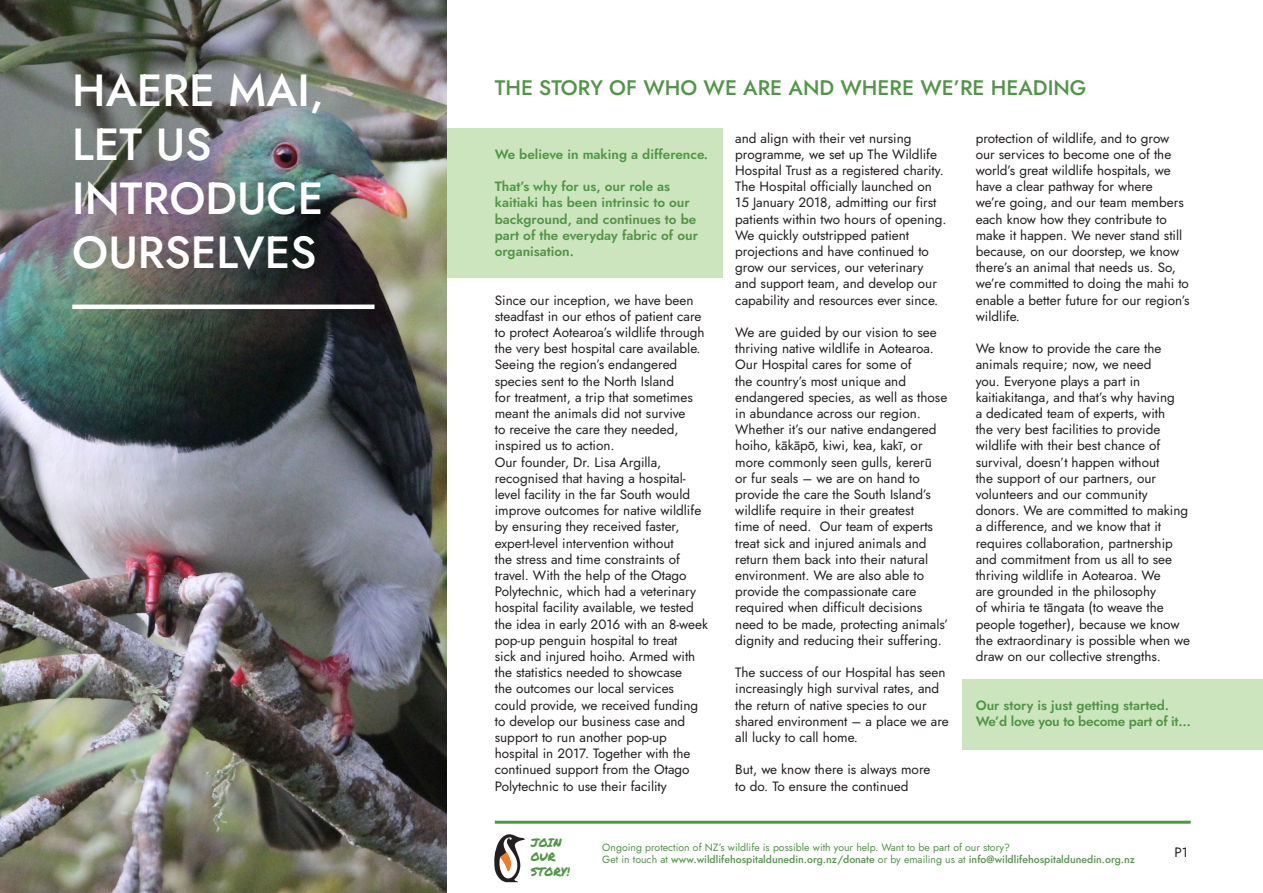
<style>
.page{position:relative;width:1263px;height:893px;background:#fff}
.page>*{position:absolute;margin:0;border:0;box-sizing:border-box;transform-origin:0 0}
.t1{font:500 45px/54px "Jost";color:#fff}
.t2{font:500 21px "Jost";color:#4f9745}
.body_normal{font:13.5px/16.2px "Jost";color:#231f20}
.body_normal-2{font:600 13.5px/16.2px "Jost";color:#4f9745}
.body_normal-3{font:600 13.5px "Jost";letter-spacing:-.02em;color:#4f9745}
.t3{font:12px "Permanent Marker";color:#4f9745}
.t4{font:500 10.5px "Jost";color:#4f9745}
.t5{font:10.5px "Jost";color:#4f9745}
.s1{font-weight:400}
</style>
<div class="page">
<hr style="left:495px;top:821px;width:696px;height:3px;background:#4f9745">
<div style="left:963px;top:679px;width:300px;height:70px;background:#cde5bf"></div>
<div style="left:447px;top:128px;width:275px;height:149px;background:#cde5bf"></div>
<img style="left:0;top:0;width:447px;height:893px">
<hr style="left:72px;top:305px;width:302px;height:4px;background:#fff">
<svg style="left:494px;top:834px;width:31px;height:48px"></svg>
<p class="t1" style="left:72px;top:64px;width:253px">HAERE MAI,<br>LET US<br>INTRODUCE<br>OURSELVES</p>
<p class="t2" style="left:495px;top:73px;width:593px">THE STORY OF WHO WE ARE AND WHERE WE’RE HEADING</p>
<p class="body_normal-2" style="left:495px;top:146px;width:215px">We believe in making a difference.</p>
<p class="body_normal-2" style="left:495px;top:178px;width:205px">That’s why for us, our role as kaitiaki has been intrinsic to our background, and continues to be part of the everyday fabric of our organisation.</p>
<p class="body_normal" style="left:495px;top:292px;width:211px">Since our inception, we have been steadfast in our ethos of patient care to protect Aotearoa’s wildlife through the very best hospital care available.<br>Seeing the region’s endangered species sent to the North Island<br>for treatment, a trip that sometimes meant the animals did not survive<br>to receive the care they needed, inspired us to action.</p>
<p class="body_normal" style="left:495px;top:454px;width:215px">Our founder, Dr. Lisa Argilla, recognised that having a hospital&shy;level facility in the far South would improve outcomes for native wildlife by ensuring they received faster, expert-level intervention without<br>the stress and time constraints of travel. With the help of the Otago Polytechnic, which had a veterinary hospital facility available, we tested the idea in early 2016 with an 8-week pop-up penguin hospital to treat<br>sick and injured hoiho. Armed with the statistics needed to showcase<br>the outcomes our local services could provide, we received funding to develop our business case and support to run another pop-up hospital in 2017. Together with the continued support from the Otago Polytechnic to use their facility</p>
<p class="body_normal" style="left:735px;top:130px;width:213px">and align with their vet nursing programme, we set up The Wildlife Hospital Trust as a registered charity.<br>The Hospital officially launched on 15 January 2018, admitting our first patients within two hours of opening.<br>We quickly outstripped patient projections and have continued to grow our services, our veterinary and support team, and develop our capability and resources ever since.</p>
<p class="body_normal" style="left:735px;top:324px;width:214px">We are guided by our vision to see thriving native wildlife in Aotearoa.<br>Our Hospital cares for some of<br>the country’s most unique and endangered species, as well as those in abundance across our region.<br>Whether it’s our native endangered hoiho, kākāpō, kiwi, kea, kakī, or more commonly seen gulls, kererū<br>or fur seals – we are on hand to provide the care the South Island’s wildlife require in their greatest<br>time of need. Our team of experts treat sick and injured animals and return them back into their natural environment. We are also able to provide the compassionate care required when difficult decisions need to be made, protecting animals’ dignity and reducing their suffering.</p>
<p class="body_normal" style="left:735px;top:664px;width:215px">The success of our Hospital has seen increasingly high survival rates, and the return of native species to our shared environment – a place we are all lucky to call home.</p>
<p class="body_normal" style="left:735px;top:762px;width:197px">But, we know there is always more to do. To ensure the continued</p>
<p class="body_normal" style="left:976px;top:130px;width:215px">protection of wildlife, and to grow our services to become one of the world’s great wildlife hospitals, we have a clear pathway for where<br>we’re going, and our team members each know how they contribute to make it happen. We never stand still because, on our doorstep, we know there’s an animal that needs us. So, we’re committed to doing the mahi to enable a better future for our region’s wildlife.</p>
<p class="body_normal" style="left:976px;top:340px;width:216px">We know to provide the care the animals require; now, we need<br>you. Everyone plays a part in kaitiakitanga, and that’s why having<br>a dedicated team of experts, with<br>the very best facilities to provide wildlife with their best chance of survival, doesn’t happen without<br>the support of our partners, our volunteers and our community donors. We are committed to making a difference, and we know that it requires collaboration, partnership and commitment from us all to see thriving wildlife in Aotearoa. We<br>are grounded in the philosophy<br>of whiria te tāngata (to weave the people together), because we know the extraordinary is possible when we draw on our collective strengths.</p>
<p class="body_normal-2" style="left:976px;top:697px;width:195px">Our story is just getting started.</p>
<p class="body_normal-3" style="left:976px;top:712px;width:216px">We’d love you to become part of it…</p>
<p class="t3" style="left:531px;top:833px;width:32px">JOIN</p>
<p class="t3" style="left:531px;top:848px;width:26px">OUR</p>
<p class="t3" style="left:531px;top:862px;width:41px">STORY!</p>
<p class="t5" style="left:602px;top:840px;width:409px">Ongoing protection of NZ’s wildlife is possible with your help. Want to be part of our story?</p>
<p class="t4" style="left:602px;top:852px;width:534px"><span class="s1">Get in touch at</span> www.wildlifehospitaldunedin.org.nz/donate <span class="s1">or by emailing us at</span> info@wildlifehospitaldunedin.org.nz</p>
<p class="body_normal" style="left:1174px;top:844px;width:15px">P1</p>
</div>
